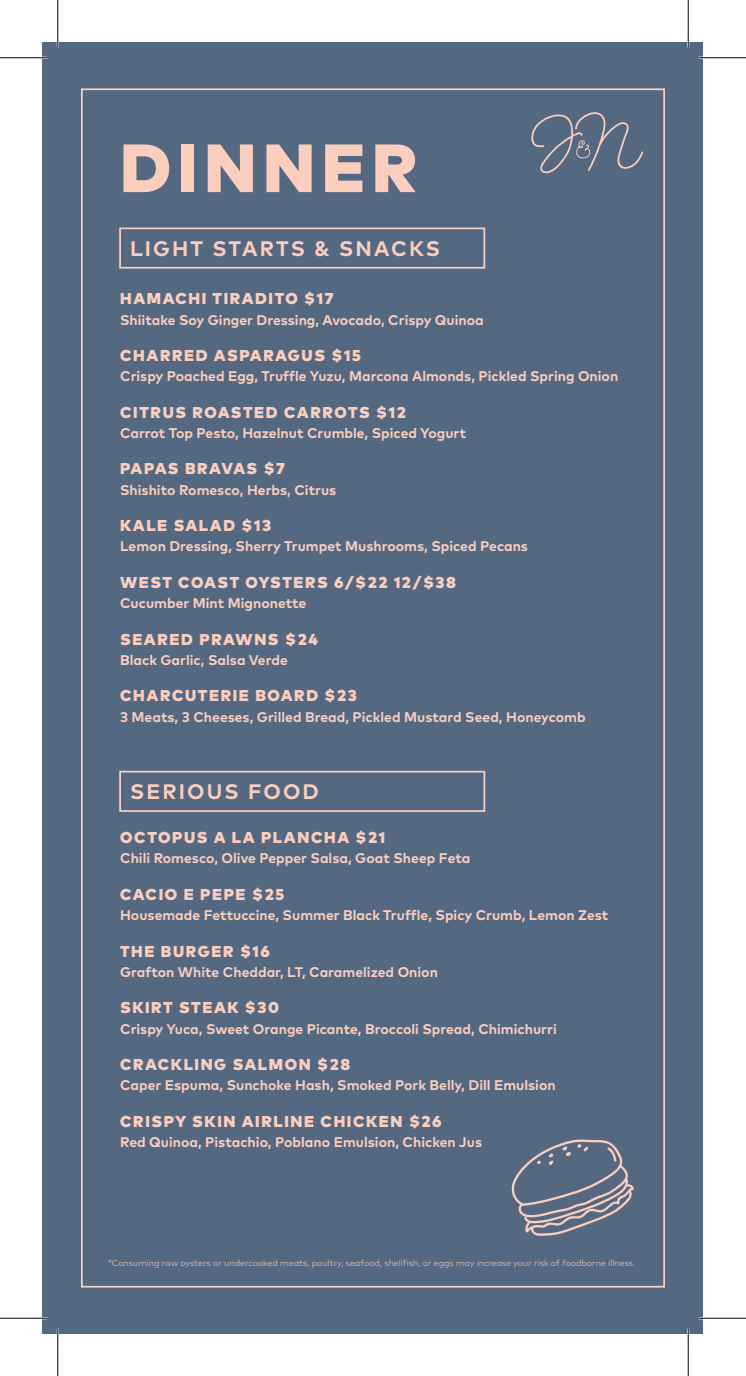
<style>
.page{position:relative;width:746px;height:1376px;background:#fff}
.page>*{position:absolute;margin:0;border:0;box-sizing:border-box;transform-origin:0 0}
.t1{font:900 68.08px "Mark OT";letter-spacing:.1em;color:#fbcebe}
.t2{font:700 21px "Mark OT";letter-spacing:.1em;color:#fbcebe}
.t3{font:900 15.75px "Mark OT";letter-spacing:.1em;color:#fbcebe}
.t4{font:700 14px "Mark OT";color:#fbcebe}
.t5{font:300 8.75px "Mark OT";color:#fbcebe}
</style>
<div class="page">
<div style="left:42px;top:42px;width:660px;height:1291px;background:#546881"></div>
<div style="left:119px;top:227px;width:366px;height:42px;border:2px solid #fbcebe"></div>
<div style="left:119px;top:771px;width:366px;height:41px;border:2px solid #fbcebe"></div>
<svg style="left:511px;top:1139px;width:123px;height:97px"></svg>
<svg style="left:531px;top:112px;width:112px;height:61px"></svg>
<hr style="left:0;top:57px;width:47px;height:2px;background:#fff">
<hr style="left:698px;top:57px;width:48px;height:2px;background:#fff">
<hr style="left:0;top:1317px;width:47px;height:2px;background:#fff">
<hr style="left:698px;top:1317px;width:48px;height:2px;background:#fff">
<hr style="left:57px;top:0;width:2px;height:47px;background:#fff">
<hr style="left:57px;top:1328px;width:2px;height:48px;background:#fff">
<hr style="left:687px;top:0;width:2px;height:47px;background:#fff">
<hr style="left:687px;top:1328px;width:2px;height:48px;background:#fff">
<hr style="left:0;top:57px;width:47px;height:1px;background:#000">
<hr style="left:698px;top:57px;width:48px;height:1px;background:#000">
<hr style="left:0;top:1317px;width:47px;height:1px;background:#000">
<hr style="left:698px;top:1317px;width:48px;height:1px;background:#000">
<hr style="left:57px;top:0;width:1px;height:47px;background:#000">
<hr style="left:57px;top:1328px;width:1px;height:48px;background:#000">
<hr style="left:687px;top:0;width:1px;height:47px;background:#000">
<hr style="left:687px;top:1328px;width:1px;height:48px;background:#000">
<h1 class="t1" style="left:120px;top:123px;width:299px">DINNER</h1>
<h2 class="t2" style="left:130px;top:234px;width:311px">LIGHT STARTS &amp; SNACKS</h2>
<p class="t3" style="left:120px;top:288px;width:215px">HAMACHI TIRADITO $17</p>
<p class="t4" style="left:120px;top:310px;width:365px">Shiitake Soy Ginger Dressing, Avocado, Crispy Quinoa</p>
<p class="t3" style="left:120px;top:345px;width:242px">CHARRED ASPARAGUS $15</p>
<p class="t4" style="left:120px;top:367px;width:499px">Crispy Poached Egg, Truffle Yuzu, Marcona Almonds, Pickled Spring Onion</p>
<p class="t3" style="left:120px;top:402px;width:287px">CITRUS ROASTED CARROTS $12</p>
<p class="t4" style="left:120px;top:424px;width:347px">Carrot Top Pesto, Hazelnut Crumble, Spiced Yogurt</p>
<p class="t3" style="left:120px;top:458px;width:166px">PAPAS BRAVAS $7</p>
<p class="t4" style="left:120px;top:481px;width:218px">Shishito Romesco, Herbs, Citrus</p>
<p class="t3" style="left:120px;top:515px;width:152px">KALE SALAD $13</p>
<p class="t4" style="left:120px;top:537px;width:409px">Lemon Dressing, Sherry Trumpet Mushrooms, Spiced Pecans</p>
<p class="t3" style="left:120px;top:572px;width:337px">WEST COAST OYSTERS 6/$22 12/$38</p>
<p class="t4" style="left:120px;top:594px;width:188px">Cucumber Mint Mignonette</p>
<p class="t3" style="left:120px;top:628px;width:199px">SEARED PRAWNS $24</p>
<p class="t4" style="left:120px;top:651px;width:169px">Black Garlic, Salsa Verde</p>
<p class="t3" style="left:120px;top:685px;width:238px">CHARCUTERIE BOARD $23</p>
<p class="t4" style="left:120px;top:707px;width:467px">3 Meats, 3 Cheeses, Grilled Bread, Pickled Mustard Seed, Honeycomb</p>
<h2 class="t2" style="left:130px;top:778px;width:190px">SERIOUS FOOD</h2>
<p class="t3" style="left:120px;top:827px;width:266px">OCTOPUS A LA PLANCHA $21</p>
<p class="t4" style="left:120px;top:849px;width:352px">Chili Romesco, Olive Pepper Salsa, Goat Sheep Feta</p>
<p class="t3" style="left:120px;top:884px;width:166px">CACIO E PEPE $25</p>
<p class="t4" style="left:120px;top:906px;width:489px">Housemade Fettuccine, Summer Black Truffle, Spicy Crumb, Lemon Zest</p>
<p class="t3" style="left:120px;top:940px;width:151px">THE BURGER $16</p>
<p class="t4" style="left:120px;top:963px;width:319px">Grafton White Cheddar, LT, Caramelized Onion</p>
<p class="t3" style="left:120px;top:997px;width:160px">SKIRT STEAK $30</p>
<p class="t4" style="left:120px;top:1019px;width:438px">Crispy Yuca, Sweet Orange Picante, Broccoli Spread, Chimichurri</p>
<p class="t3" style="left:120px;top:1054px;width:232px">CRACKLING SALMON $28</p>
<p class="t4" style="left:120px;top:1076px;width:437px">Caper Espuma, Sunchoke Hash, Smoked Pork Belly, Dill Emulsion</p>
<p class="t3" style="left:120px;top:1110px;width:323px">CRISPY SKIN AIRLINE CHICKEN $26</p>
<p class="t4" style="left:120px;top:1133px;width:363px">Red Quinoa, Pistachio, Poblano Emulsion, Chicken Jus</p>
<p class="t5" style="left:108px;top:1257px;width:529px">*Consuming raw oysters or undercooked meats, poultry, seafood, shellfish, or eggs may increase your risk of foodborne illness.</p>
</div>
